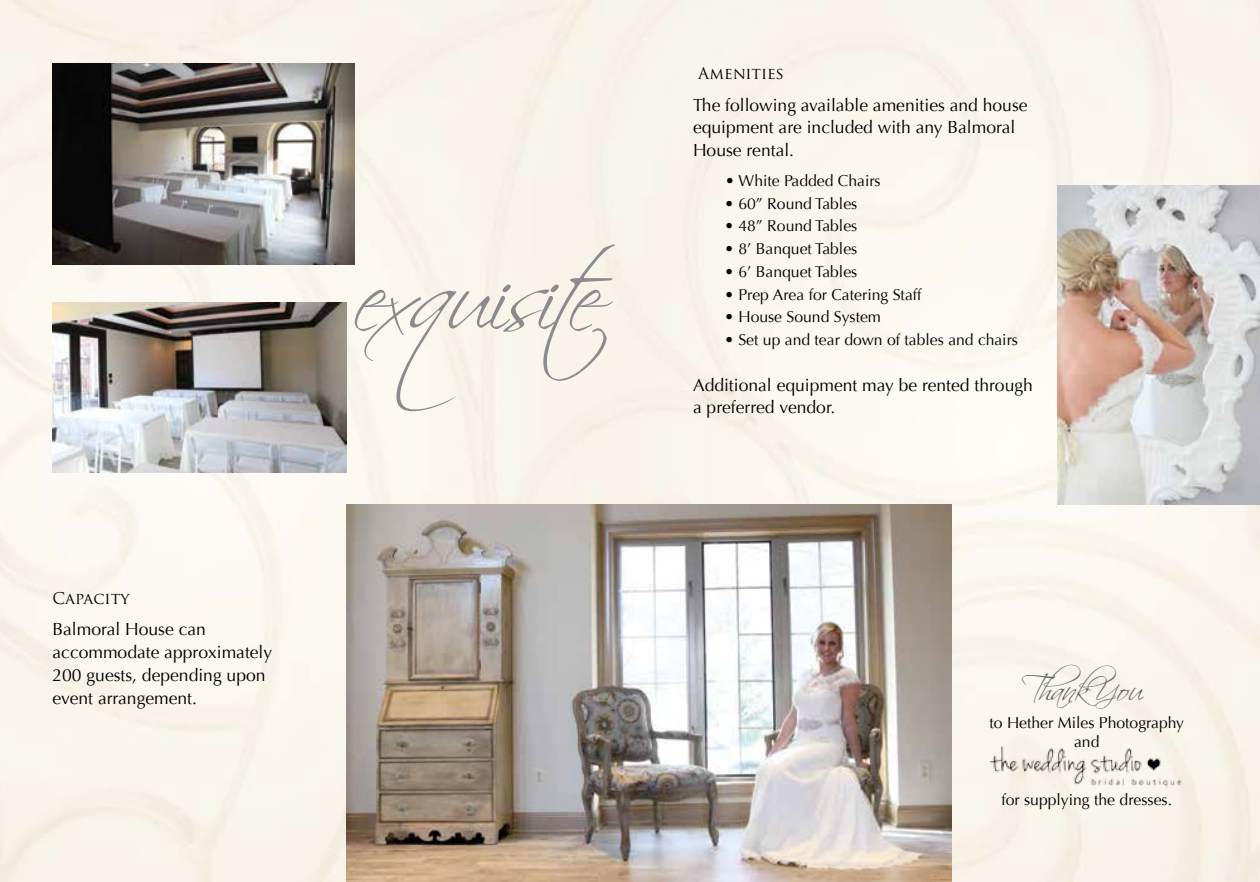
<style>
.page{position:relative;width:1260px;height:882px;background:#fff}
.page>*{position:absolute;margin:0;border:0;box-sizing:border-box;transform-origin:0 0}
.t1{font:94.5px "Scriptina Pro";color:#8b8b8e}
.t2{font:31.5px "Scriptina Pro";color:#65656a}
.t3{font:17.5px/22.8px "Optima";color:#000}
.t4{font:15.75px/19.2px "Optima";color:#000;text-align:center}
.t5{font:15.75px "Trajan Pro";color:#000}
</style>
<div class="page">
<img style="left:0;top:0;width:1260px;height:882px">
<img style="left:1057px;top:185px;width:203px;height:320px">
<img style="left:52px;top:63px;width:303px;height:202px">
<img style="left:52px;top:302px;width:294px;height:170px">
<img style="left:346px;top:504px;width:605px;height:378px">
<img style="left:982px;top:740px;width:210px;height:51px">
<p class="t5" style="left:52px;top:588px;width:79px">Capacity</p>
<p class="t3" style="left:52px;top:618px;width:221px">Balmoral House can accommodate approximately<br>200 guests, depending upon event arrangement.</p>
<h1 class="t1" style="left:351px;top:240px;width:273px">exquisite</h1>
<p class="t5" style="left:698px;top:63px;width:87px">Amenities</p>
<p class="t3" style="left:693px;top:94px;width:336px">The following available amenities and house equipment are included with any Balmoral<br>House rental.</p>
<p class="t4" style="left:725px;top:171px;width:157px">• White Padded Chairs</p>
<p class="t4" style="left:725px;top:194px;width:134px">• 60” Round Tables</p>
<p class="t4" style="left:725px;top:217px;width:134px">• 48” Round Tables</p>
<p class="t4" style="left:725px;top:239px;width:134px">• 8’ Banquet Tables</p>
<p class="t4" style="left:725px;top:262px;width:134px">• 6’ Banquet Tables</p>
<p class="t4" style="left:725px;top:285px;width:199px">• Prep Area for Catering Staff</p>
<p class="t4" style="left:725px;top:308px;width:158px">• House Sound System</p>
<p class="t4" style="left:725px;top:330px;width:295px">• Set up and tear down of tables and chairs</p>
<p class="t3" style="left:693px;top:374px;width:341px">Additional equipment may be rented through a preferred vendor.</p>
<h2 class="t2" style="left:1032px;top:670px;width:112px">ThankYou</h2>
<p class="t4" style="left:990px;top:713px;width:196px">to Hether Miles Photography and</p>
<p class="t4" style="left:1001px;top:790px;width:172px">for supplying the dresses.</p>
</div>
